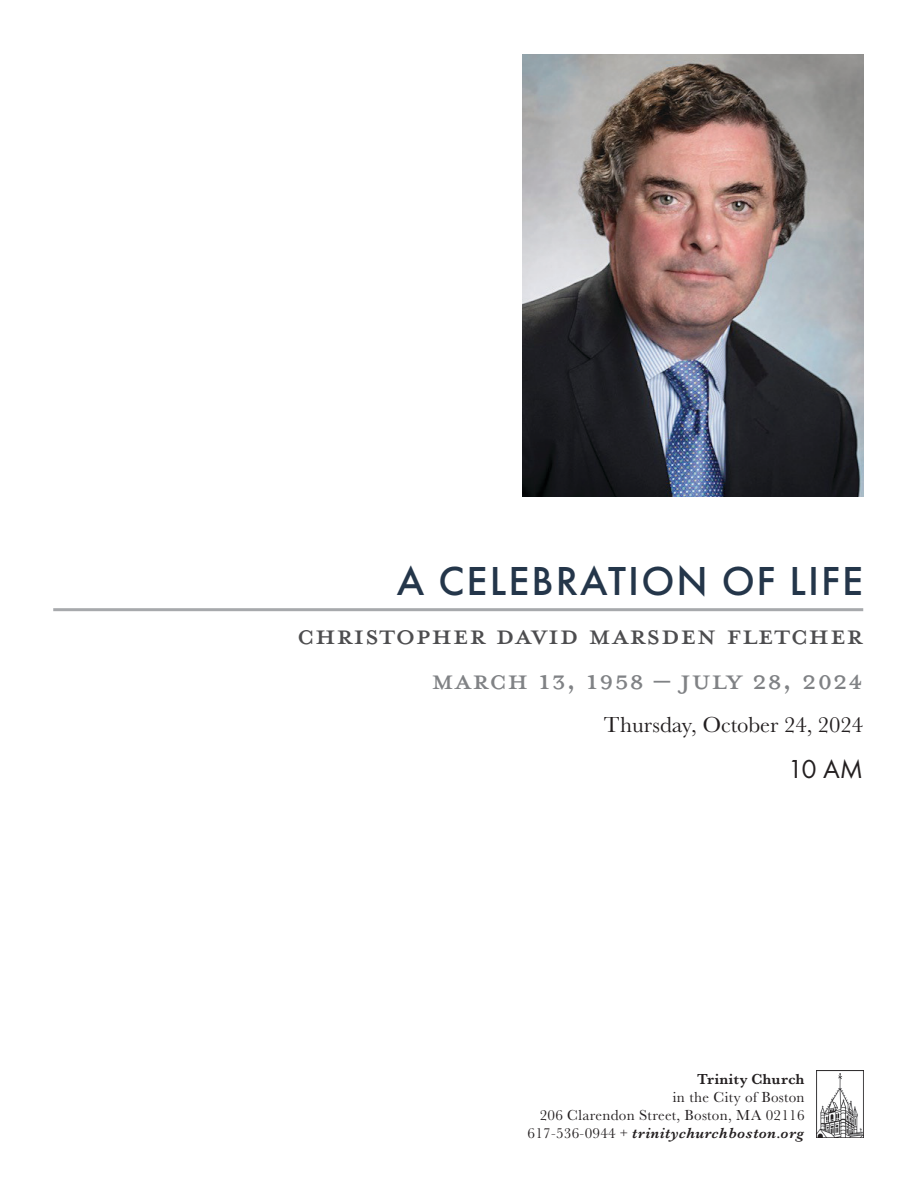
<style>
.page{position:relative;width:918px;height:1188px;background:#fff}
.page>*{position:absolute;margin:0;border:0;box-sizing:border-box;transform-origin:0 0}
.t1{font:500 42px "Futura PT";letter-spacing:.05em;color:#24364a}
.t2{font:40.5px "Mrs Eaves All Petite Caps OT";color:#4d4d4f}
.t3{font:40.5px "Mrs Eaves All Petite Caps OT";color:#808285}
.t4{font:27px "Futura PT";color:#231f20}
.t5{font:22.5px "Baskerville No 2";color:#231f20}
.t6{font:15px/18px "Baskerville No 2";letter-spacing:.02em;color:#231f20;text-align:right}
.t7{font:15px "Baskerville No 2 Sem Bol Ita";color:#231f20}
.s1{font-family:"Baskerville No 2 Sem Bol"}
.s2{font-family:"Baskerville No 2"}
</style>
<div class="page">
<hr style="left:53px;top:608px;width:810px;height:3px;background:#a7a9ac">
<img style="left:816px;top:1070px;width:47px;height:68px">
<img style="left:522px;top:54px;width:342px;height:443px">
<p class="t1" style="left:397px;top:556px;width:468px">A CELEBRATION OF LIFE</p>
<p class="t2" style="left:297px;top:610px;width:568px">Christopher David Marsden Fletcher</p>
<p class="t3" style="left:431px;top:655px;width:434px">March 13, 1958 – July 28, 2024</p>
<p class="t5" style="left:604px;top:712px;width:261px">Thursday, October 24, 2024</p>
<p class="t4" style="left:788px;top:753px;width:77px">10 AM</p>
<p class="t6" style="left:673px;top:1070px;width:133px"><span class="s1">Trinity Church<br></span>in the City of Boston</p>
<p class="t6" style="left:540px;top:1106px;width:266px">206 Clarendon Street, Boston, MA 02116</p>
<p class="t7" style="left:528px;top:1124px;width:279px"><span class="s2">617-536-0944 +</span> trinitychurchboston.org</p>
</div>
